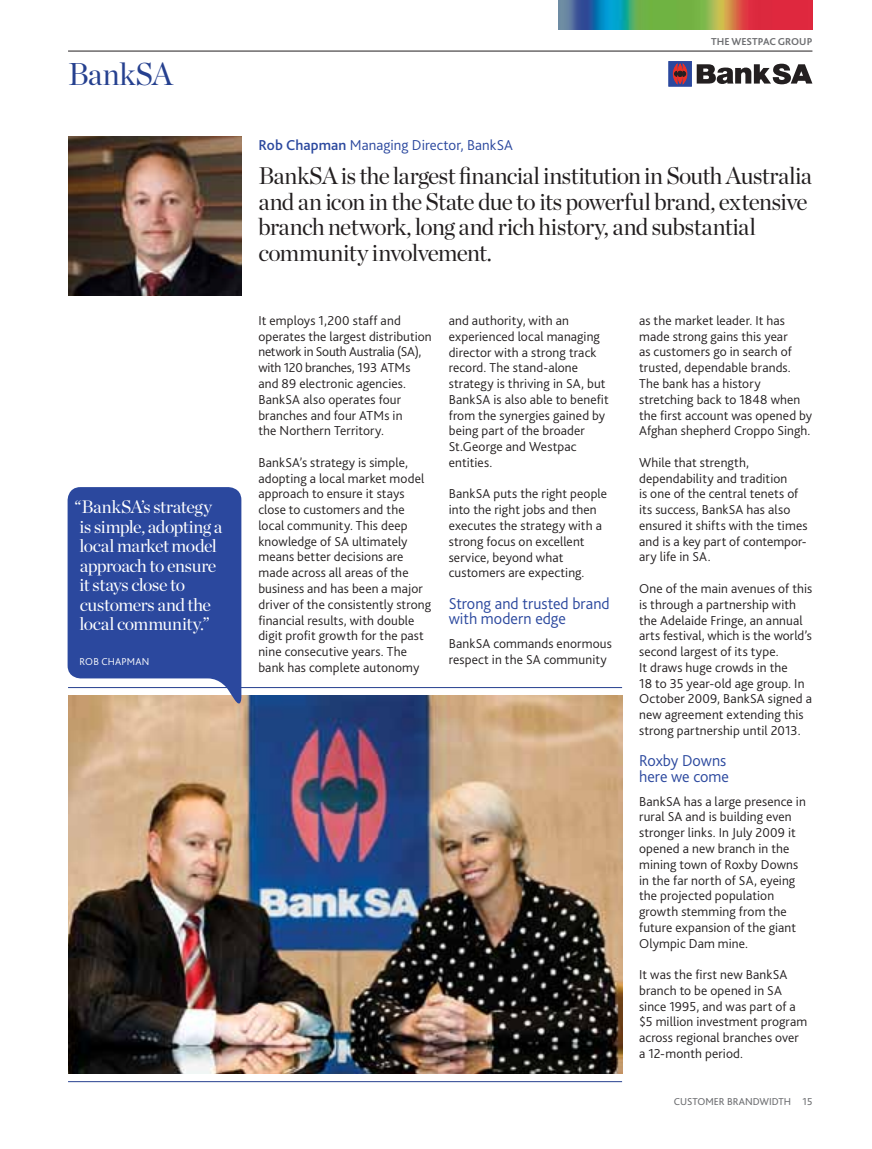
<style>
.page{position:relative;width:872px;height:1149px;background:#fff}
.page>*{position:absolute;margin:0;border:0;box-sizing:border-box;transform-origin:0 0}
.t1{font:31.5px "Chronicle Display";letter-spacing:-.005em;color:#25408f}
.t2{font:24px/25.5px "Chronicle Display";letter-spacing:-.025em;color:#231f20}
.t3{font:18px/19.5px "Chronicle Display";letter-spacing:-.02em;color:#fff}
.t4{font:300 16.5px/15.8px "Bliss 2";color:#2b489e}
.t5{font:300 15px "Bliss 2";letter-spacing:.005em;color:#2b489e}
.t6{font:300 13.5px/15.8px "Bliss 2";letter-spacing:.01em;color:#231f20}
.t7{font:10.5px "Bliss 2";color:#6d6e71}
.t8{font:700 10.5px "Bliss 2";letter-spacing:.005em;color:#6d6e71}
.t9{font:300 10.5px "Bliss 2";color:#fff}
.s1{font-weight:500}
</style>
<div class="page">
<img style="left:68px;top:136px;width:173px;height:160px">
<hr style="left:68px;top:687px;width:554px;height:1px;background:#25408f">
<hr style="left:68px;top:1080px;width:554px;height:1px;background:#25408f">
<img style="left:68px;top:695px;width:554px;height:378px">
<svg style="left:68px;top:487px;width:173px;height:222px;background:#435aa3"></svg>
<svg style="left:669px;top:62px;width:22px;height:24px"></svg>
<svg style="left:673px;top:64px;width:14px;height:19px"></svg>
<svg style="left:696px;top:64px;width:116px;height:20px"></svg>
<img style="left:558px;top:0;width:254px;height:30px">
<hr style="left:68px;top:51px;width:744px;height:1px;background:#231f20">
<h1 class="t1" style="left:68px;top:50px;width:106px">BankSA</h1>
<h3 class="t3" style="left:75px;top:495px;width:149px">“BankSA’s strategy is simple, adopting a local market model approach to ensure it stays close to customers and the local community.”</h3>
<p class="t9" style="left:80px;top:655px;width:30px">Rob chapman</p>
<p class="t8" style="left:711px;top:35px;width:50px">THE WES TPAC</p>
<p class="t8" style="left:777px;top:35px;width:10px">GROUP</p>
<p class="t5" style="left:258px;top:135px;width:256px"><span class="s1">Rob Chapman</span> Managing Director, BankSA</p>
<h2 class="t2" style="left:258px;top:161px;width:555px">BankSA is the largest financial institution in South Australia and an icon in the State due to its powerful brand, extensive branch network, long and rich history, and substantial community involvement.</h2>
<p class="t6" style="left:258px;top:312px;width:175px">It employs 1,200 staff and operates the largest distribution network in South Australia (SA), with 120 branches, 193 ATMs and 89 electronic agencies.<br>BankSA also operates four branches and four ATMs in<br>the Northern Territory.</p>
<p class="t6" style="left:258px;top:454px;width:174px">BankSA’s strategy is simple, adopting a local market model approach to ensure it stays close to customers and the local community. This deep knowledge of SA ultimately means better decisions are made across all areas of the business and has been a major driver of the consistently strong financial results, with double digit profit growth for the past nine consecutive years. The bank has complete autonomy</p>
<p class="t6" style="left:449px;top:312px;width:162px">and authority, with an experienced local managing director with a strong track record. The stand-alone strategy is thriving in SA, but<br>BankSA is also able to benefit from the synergies gained by being part of the broader<br>St.George and Westpac entities.</p>
<p class="t6" style="left:449px;top:485px;width:160px">BankSA puts the right people into the right jobs and then executes the strategy with a strong focus on excellent service, beyond what customers are expecting.</p>
<p class="t4" style="left:449px;top:594px;width:162px">Strong and trusted brand with modern edge</p>
<p class="t6" style="left:449px;top:635px;width:164px">BankSA commands enormous respect in the SA community</p>
<p class="t6" style="left:639px;top:312px;width:175px">as the market leader. It has made strong gains this year<br>as customers go in search of trusted, dependable brands.<br>The bank has a history stretching back to 1848 when the first account was opened by<br>Afghan shepherd Croppo Singh.</p>
<p class="t6" style="left:639px;top:454px;width:170px">While that strength, dependability and tradition<br>is one of the central tenets of its success, BankSA has also ensured it shifts with the times and is a key part of contempor&shy;ary life in SA.</p>
<p class="t6" style="left:639px;top:580px;width:175px">One of the main avenues of this is through a partnership with the Adelaide Fringe, an annual arts festival, which is the world’s second largest of its type.<br>It draws huge crowds in the<br>18 to 35 year-old age group. In<br>October 2009, BankSA signed a new agreement extending this strong partnership until 2013.</p>
<p class="t4" style="left:639px;top:752px;width:91px">Roxby Downs here we come</p>
<p class="t6" style="left:639px;top:792px;width:168px">BankSA has a large presence in rural SA and is building even stronger links. In July 2009 it opened a new branch in the mining town of Roxby Downs in the far north of SA, eyeing the projected population growth stemming from the future expansion of the giant<br>Olympic Dam mine.</p>
<p class="t6" style="left:639px;top:966px;width:170px">It was the first new BankSA branch to be opened in SA since 1995, and was part of a $5 million investment program across regional branches over a 12-month period.</p>
<p class="t7" style="left:674px;top:1094px;width:6px">CUSTO</p>
<p class="t7" style="left:705px;top:1094px;width:108px">MER BRANDWIDTH 15</p>
</div>
